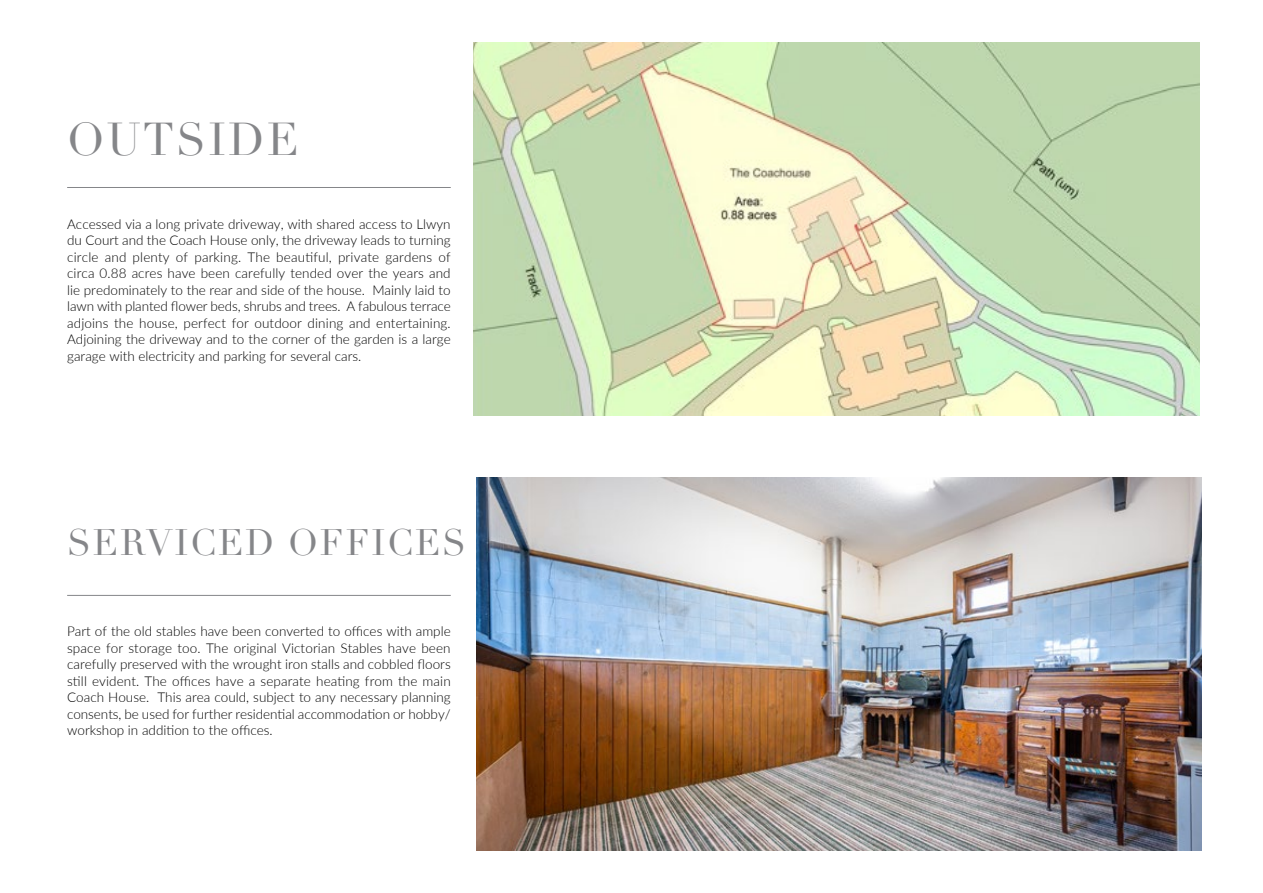
<style>
.page{position:relative;width:1263px;height:893px;background:#fff}
.page>*{position:absolute;margin:0;border:0;box-sizing:border-box;transform-origin:0 0}
.t1{font:45px "Didot";letter-spacing:.05em;color:#858689}
.t2{font:36px "Didot";letter-spacing:.05em;color:#858689}
.t3{font:300 13.5px/16.5px "Lato";color:#000;text-align:justify}
</style>
<div class="page">
<img style="left:476px;top:478px;width:726px;height:372px">
<hr style="left:67px;top:187px;width:384px;height:1px;background:#858689">
<img style="left:474px;top:43px;width:725px;height:372px">
<hr style="left:67px;top:595px;width:384px;height:1px;background:#858689">
<h1 class="t1" style="left:67px;top:113px;width:233px">OUTSIDE</h1>
<p class="t3" style="left:67px;top:215px;width:385px">Accessed via a long private driveway, with shared access to Llwyn du Court and the Coach House only, the driveway leads to turning circle and plenty of parking. The beautiful, private gardens of circa 0.88 acres have been carefully tended over the years and lie predominately to the rear and side of the house. Mainly laid to lawn with planted flower beds, shrubs and trees. A fabulous terrace adjoins the house, perfect for outdoor dining and entertaining.<br>Adjoining the driveway and to the corner of the garden is a large garage with electricity and parking for several cars.</p>
<h2 class="t2" style="left:67px;top:521px;width:401px">SERVICED OFFICES</h2>
<p class="t3" style="left:67px;top:623px;width:385px">Part of the old stables have been converted to offices with ample space for storage too. The original Victorian Stables have been carefully preserved with the wrought iron stalls and cobbled floors still evident. The offices have a separate heating from the main Coach House. This area could, subject to any necessary planning consents, be used for further residential accommodation or hobby/ workshop in addition to the offices.</p>
</div>
